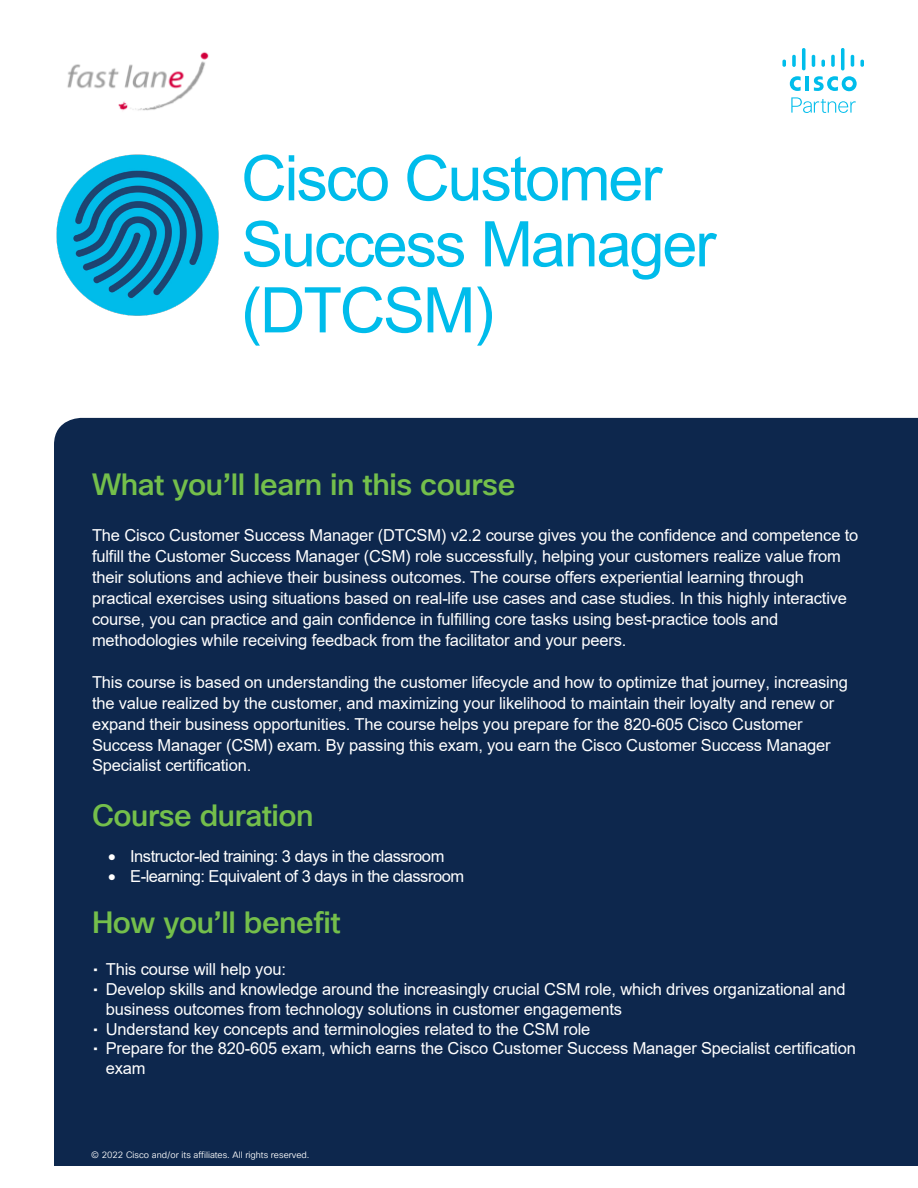
<style>
.page{position:relative;width:918px;height:1188px;background:#fff}
.page>*{position:absolute;margin:0;border:0;box-sizing:border-box;transform-origin:0 0}
.Title_Headline{font:63px/66px "Arial";letter-spacing:-.035em;color:#00bceb}
.Intro_Heading-Green{font:500 30px "Cisco Sans TT";letter-spacing:-.015em;color:#74bf4b}
.Body_White{font:500 30px "Cisco Sans TT";letter-spacing:-.015em;color:#74bf4b}
.Intro_Heading-Green-2{font:16.5px/21px "Arial";letter-spacing:-.01em;color:#fff}
.Intro_Heading-Green-3{font:16.5px "Arial";letter-spacing:-.03em;color:#fff}
.Footer_white{font:9px "Cisco Sans TT Light";color:#fff}
.s1{font-family:"Cisco Sans TT"}
</style>
<div class="page">
<svg style="left:790px;top:76px;width:67px;height:37px"></svg>
<svg style="left:782px;top:60px;width:4px;height:7px"></svg>
<svg style="left:792px;top:54px;width:4px;height:13px"></svg>
<svg style="left:802px;top:48px;width:4px;height:22px"></svg>
<svg style="left:812px;top:54px;width:3px;height:13px"></svg>
<svg style="left:821px;top:60px;width:4px;height:7px"></svg>
<svg style="left:831px;top:54px;width:4px;height:13px"></svg>
<svg style="left:841px;top:48px;width:4px;height:22px"></svg>
<svg style="left:851px;top:54px;width:3px;height:13px"></svg>
<svg style="left:860px;top:59px;width:4px;height:8px"></svg>
<div style="left:54px;top:418px;width:864px;height:748px;background:#0d274d"></div>
<img style="left:56px;top:154px;width:163px;height:162px">
<img style="left:67px;top:52px;width:142px;height:59px">
<p class="Title_Headline" style="left:241px;top:145px;width:477px">Cisco Customer<br>Success Manager (DTCSM)</p>
<p class="Intro_Heading-Green" style="left:92px;top:465px;width:425px">What you’ll learn in this course</p>
<p class="Intro_Heading-Green-2" style="left:92px;top:525px;width:768px">The Cisco Customer Success Manager (DTCSM) v2.2 course gives you the confidence and competence to fulfill the Customer Success Manager (CSM) role successfully, helping your customers realize value from their solutions and achieve their business outcomes. The course offers experiential learning through practical exercises using situations based on real-life use cases and case studies. In this highly interactive course, you can practice and gain confidence in fulfilling core tasks using best-practice tools and methodologies while receiving feedback from the facilitator and your peers.</p>
<p class="Intro_Heading-Green-2" style="left:92px;top:672px;width:757px">This course is based on understanding the customer lifecycle and how to optimize that journey, increasing the value realized by the customer, and maximizing your likelihood to maintain their loyalty and renew or expand their business opportunities. The course helps you prepare for the 820-605 Cisco Customer Success Manager (CSM) exam. By passing this exam, you earn the Cisco Customer Success Manager Specialist certification.</p>
<p class="Intro_Heading-Green" style="left:92px;top:796px;width:223px">Course duration</p>
<p class="Intro_Heading-Green-3" style="left:108px;top:845px;width:338px">• Instructor-led training: 3 days in the classroom</p>
<p class="Intro_Heading-Green-3" style="left:108px;top:865px;width:357px">• E-learning: Equivalent of 3 days in the classroom</p>
<p class="Body_White" style="left:92px;top:903px;width:250px">How you’ll benefit</p>
<p class="Intro_Heading-Green-2" style="left:93px;top:959px;width:194px"><span class="s1">•</span> This course will help you:</p>
<p class="Intro_Heading-Green-2" style="left:106px;top:979px;width:741px;line-height:19.8px;text-indent:-13px"><span class="s1">•</span> Develop skills and knowledge around the increasingly crucial CSM role, which drives organizational and business outcomes from technology solutions in customer engagements</p>
<p class="Intro_Heading-Green-2" style="left:93px;top:1018px;width:499px"><span class="s1">•</span> Understand key concepts and terminologies related to the CSM role</p>
<p class="Intro_Heading-Green-2" style="left:106px;top:1039px;width:752px;line-height:19.8px;text-indent:-13px"><span class="s1">•</span> Prepare for the 820-605 exam, which earns the Cisco Customer Success Manager Specialist certification exam</p>
<p class="Footer_white" style="left:91px;top:1149px;width:220px">© 2022 Cisco and/or its affiliates. All rights reserved.</p>
</div>
